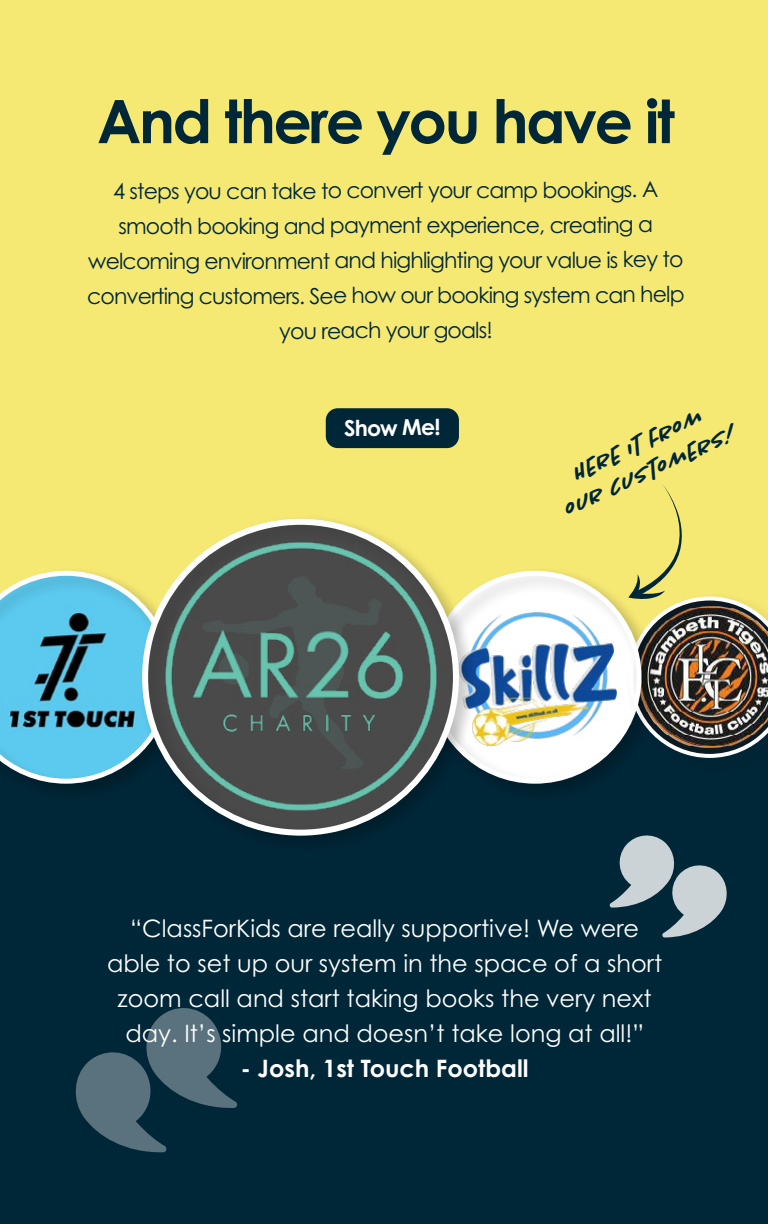
<style>
.page{position:relative;width:768px;height:1224px;background:#f5e873}
.page>*{position:absolute;margin:0;border:0;box-sizing:border-box;transform-origin:0 0}
.t1{font:700 60px "Century Gothic Pro";letter-spacing:-.04em;color:#002738}
.t2{font:24px/35px "Century Gothic Pro";color:#fff;text-align:center}
.t3{font:italic 500 24px/28.7px "Chantal";color:#002738;text-align:center}
.t4{font:700 24px "Century Gothic Pro";color:#fff}
.t5{font:22px/35px "Century Gothic Pro";letter-spacing:-.045em;color:#002738;text-align:center}
.t6{font:700 22px "Century Gothic Pro";letter-spacing:-.045em;color:#fff}
</style>
<div class="page">
<div style="left:0;top:660px;width:768px;height:564px;background:#002738"></div>
<div style="left:326px;top:408px;width:133px;height:40px;background:#002738;border-radius:12px"></div>
<div style="left:0;top:566px;width:192px;height:237px;background:#000;opacity:.2"></div>
<svg style="left:0;top:571px;width:137px;height:213px"></svg>
<div style="left:424px;top:566px;width:237px;height:237px;background:#000;opacity:.2"></div>
<svg style="left:75px;top:1008px;width:162px;height:145px"></svg>
<svg style="left:609px;top:835px;width:118px;height:103px"></svg>
<div style="left:137px;top:514px;width:341px;height:341px;background:#000;opacity:.2"></div>
<img style="left:628px;top:485px;width:140px;height:273px">
<h1 class="t1" style="left:97px;top:84px;width:579px">And there you have it</h1>
<p class="t5" style="left:87px;top:173px;width:599px">4 steps you can take to convert your camp bookings. A smooth booking and payment experience, creating a welcoming environment and highlighting your value is key to converting customers. See how our booking system can help you reach your goals!</p>
<p class="t6" style="left:344px;top:414px;width:98px">Show Me!</p>
<p class="t3" style="left:547px;top:470px;width:187px;rotate:-24deg">Here it from our customers!</p>
<p class="t2" style="left:107px;top:911px;width:557px">“ClassForKids are really supportive! We were able to set up our system in the space of a short zoom call and start taking books the very next day. It’s simple and doesn’t take long at all!”</p>
<p class="t4" style="left:241px;top:1053px;width:289px">- Josh, 1st Touch Football</p>
</div>
